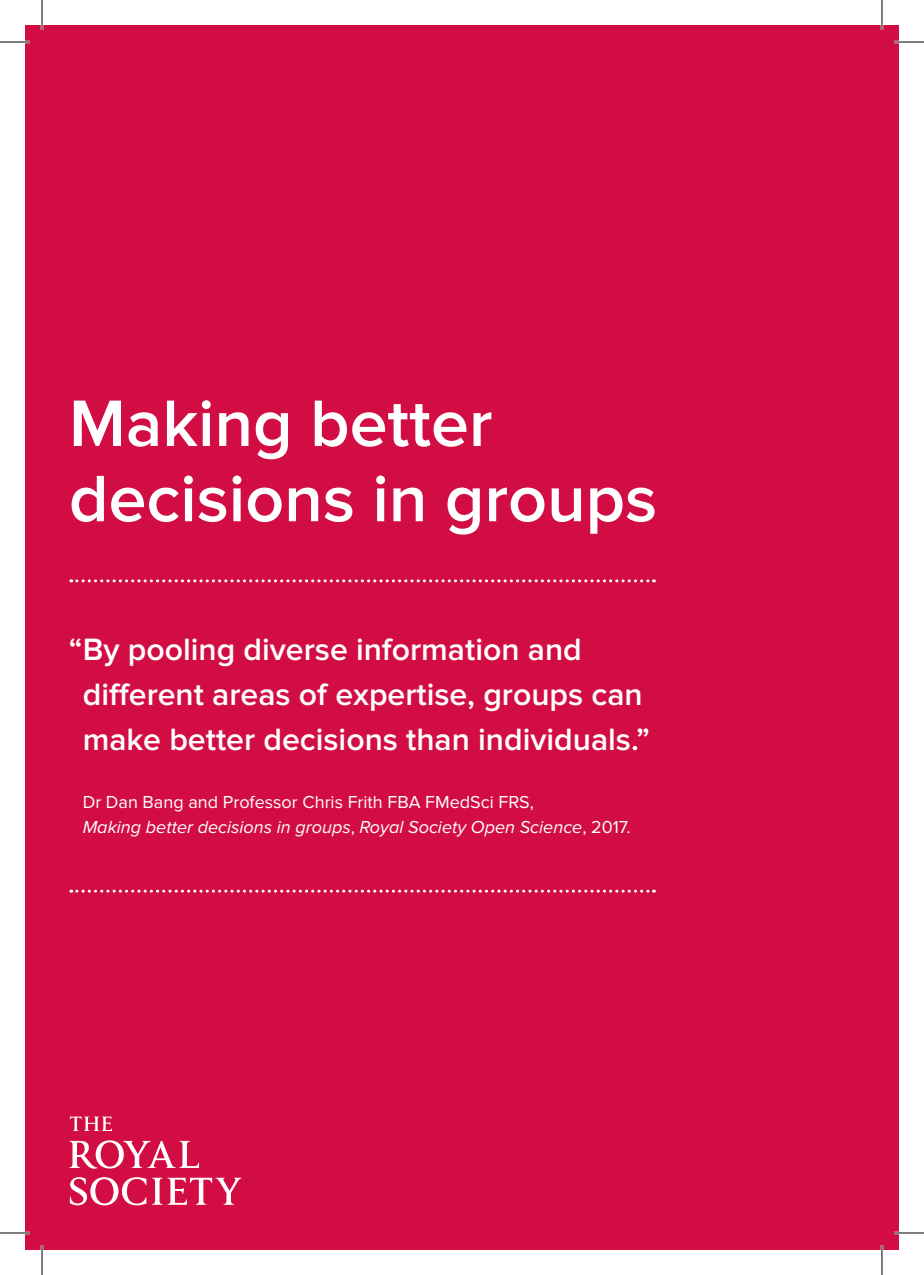
<style>
.page{position:relative;width:924px;height:1275px;background:#fff}
.page>*{position:absolute;margin:0;border:0;box-sizing:border-box;transform-origin:0 0}
.HEAD_1{font:600 68px/75.2px "Proxima Nova";color:#fff}
.t1{font:600 32px/45px "Proxima Nova";color:#fff}
.t2{font:18px/25.2px "Proxima Nova";color:#fff}
.s1{font-style:italic}
</style>
<div class="page">
<div style="left:25px;top:25px;width:873px;height:1225px;background:#d20d44"></div>
<svg style="left:70px;top:1177px;width:76px;height:28px"></svg>
<svg style="left:152px;top:1177px;width:89px;height:27px"></svg>
<svg style="left:69px;top:1140px;width:130px;height:29px"></svg>
<svg style="left:70px;top:1116px;width:42px;height:15px"></svg>
<svg style="left:71px;top:889px;width:583px;height:3px"></svg>
<svg style="left:71px;top:579px;width:583px;height:3px"></svg>
<hr style="left:0;top:41px;width:30px;height:2px;background:#fff">
<hr style="left:893px;top:41px;width:30px;height:2px;background:#fff">
<hr style="left:0;top:1231px;width:30px;height:3px;background:#fff">
<hr style="left:893px;top:1231px;width:30px;height:3px;background:#fff">
<hr style="left:41px;top:0;width:2px;height:30px;background:#fff">
<hr style="left:41px;top:1245px;width:2px;height:30px;background:#fff">
<hr style="left:880px;top:0;width:2px;height:30px;background:#fff">
<hr style="left:880px;top:1245px;width:2px;height:30px;background:#fff">
<hr style="left:0;top:42px;width:30px;height:1px;background:#000">
<hr style="left:893px;top:42px;width:30px;height:1px;background:#000">
<hr style="left:0;top:1232px;width:30px;height:1px;background:#000">
<hr style="left:893px;top:1232px;width:30px;height:1px;background:#000">
<hr style="left:42px;top:0;width:1px;height:30px;background:#000">
<hr style="left:42px;top:1245px;width:1px;height:30px;background:#000">
<hr style="left:881px;top:0;width:1px;height:30px;background:#000">
<hr style="left:881px;top:1245px;width:1px;height:30px;background:#000">
<p class="HEAD_1" style="left:69px;top:387px;width:589px">Making better decisions in groups</p>
<p class="t1" style="left:83px;top:627px;width:568px;text-indent:-14px">“By pooling diverse information and different areas of expertise, groups can make better decisions than individuals.”</p>
<p class="t2" style="left:83px;top:789px;width:549px">Dr Dan Bang and Professor Chris Frith FBA FMedSci FRS,<br><span class="s1">Making better decisions in groups</span>, <span class="s1">Royal Society Open Science</span>, 2017.</p>
</div>
